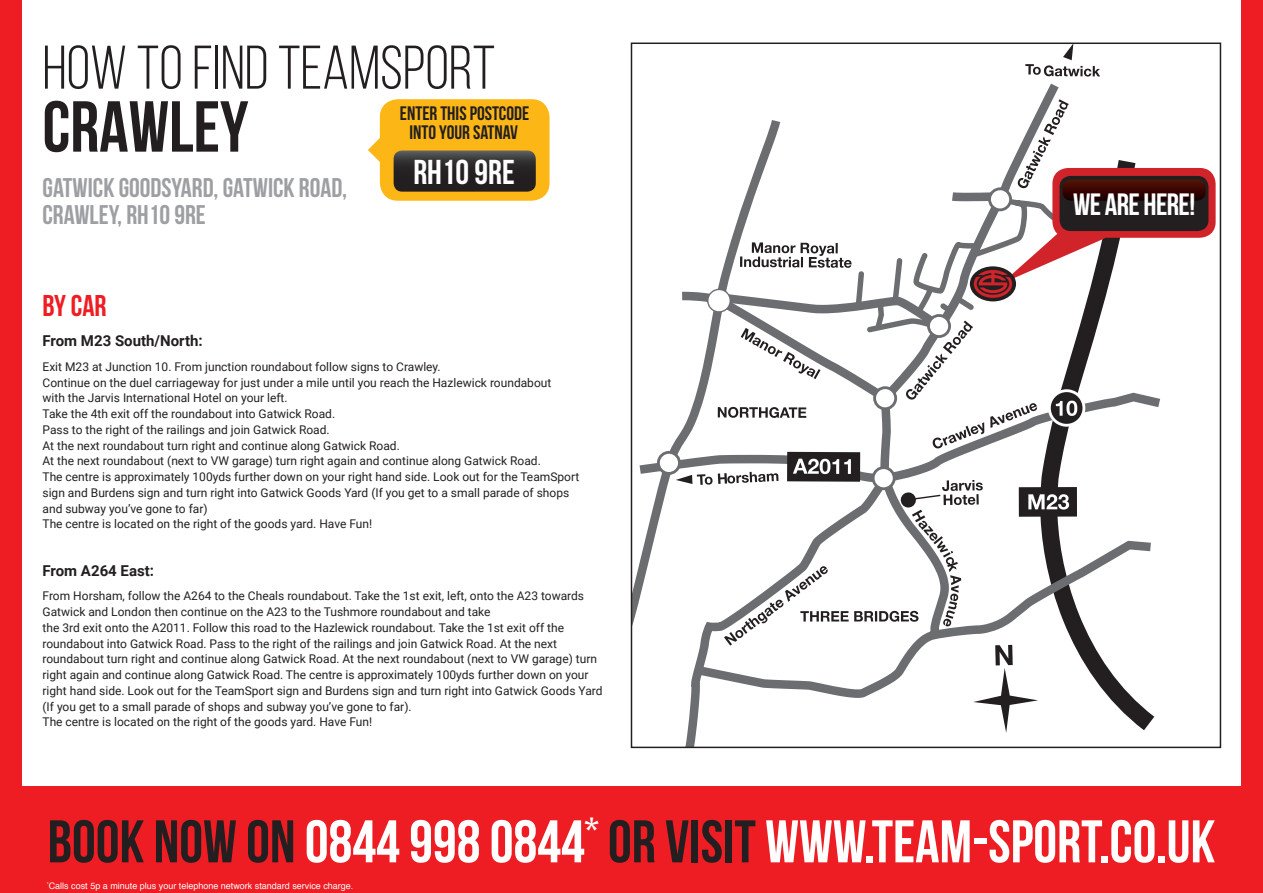
<style>
.page{position:relative;width:1263px;height:893px;background:#fff}
.page>*{position:absolute;margin:0;border:0;box-sizing:border-box;transform-origin:0 0}
.t1{font:700 72px "Bebas Neue";color:#231f20}
.t2{font:61.5px "Bebas Neue";color:#231f20}
.t3{font:60px "Bebas Neue";color:#fff}
.t4{font:700 34.5px "Bebas Neue";color:#fff}
.t5{font:700 30.75px "Bebas Neue";letter-spacing:-.02em;color:#fff}
.t6{font:30px "Bebas Neue";color:#ee1d23}
.t7{font:700 27px/27px "Bebas Neue";color:#9d9fa2}
.t8{font:19.5px/19.5px "Bebas Neue";color:#231f20;text-align:center}
.t9{font:700 15px "Roboto";color:#231f20}
.t10{font:12px/15.8px "Roboto";color:#231f20}
.t11{font:9px "Helvetica";color:#fff}
.s1{color:#231f20}
</style>
<div class="page">
<svg style="left:634px;top:465px;width:23px;height:155px"></svg>
<svg style="left:1025px;top:46px;width:75px;height:31px"></svg>
<svg style="left:685px;top:396px;width:466px;height:349px"></svg>
<div style="left:1052px;top:168px;width:163px;height:70px;background:#d1232a;border-radius:16px"></div>
<div style="left:1059px;top:176px;width:149px;height:55px;background:#231f20;border-radius:11px"></div>
<img style="left:1117px;top:179px;width:88px;height:22px">
<svg style="left:657px;top:99px;width:460px;height:634px"></svg>
<div style="left:380px;top:99px;width:169px;height:102px;background:#fcb615;border-radius:18px"></div>
<svg style="left:368px;top:138px;width:168px;height:54px"></svg>
<div style="left:0;top:0;width:21px;height:893px;background:#ee1d23"></div>
<div style="left:1242px;top:0;width:21px;height:893px;background:#ee1d23"></div>
<div style="left:0;top:787px;width:1263px;height:106px;background:#ee1d23"></div>
<h2 class="t2" style="left:43px;top:35px;width:454px">HOW TO FIND TEAMSPORT</h2>
<h1 class="t1" style="left:43px;top:87px;width:207px">CRAWLEY</h1>
<h3 class="t7" style="left:43px;top:173px;width:306px">GATWICK GOODSYARD, GATWICK ROAD,<br>CRAWLEY, RH10 9RE</h3>
<h3 class="t8" style="left:400px;top:103px;width:131px">ENTER THIS POSTCODE<br>INTO YOUR SATNAV</h3>
<h3 class="t4" style="left:413px;top:153px;width:103px">RH10 9RE</h3>
<h3 class="t6" style="left:43px;top:289px;width:66px">BY CAR</h3>
<p class="t9" style="left:43px;top:330px;width:162px">From M23 South/North:</p>
<p class="t10" style="left:43px;top:358px;width:538px">Exit M23 at Junction 10. From junction roundabout follow signs to Crawley.<br>Continue on the duel carriageway for just under a mile until you reach the Hazlewick roundabout<br>with the Jarvis International Hotel on your left.<br>Take the 4th exit off the roundabout into Gatwick Road.<br>Pass to the right of the railings and join Gatwick Road.<br>At the next roundabout turn right and continue along Gatwick Road.<br>At the next roundabout (next to VW garage) turn right again and continue along Gatwick Road.<br>The centre is approximately 100yds further down on your right hand side. Look out for the TeamSport sign and Burdens sign and turn right into Gatwick Goods Yard (If you get to a small parade of shops and subway you’ve gone to far)<br>The centre is located on the right of the goods yard. Have Fun!</p>
<p class="t9" style="left:43px;top:560px;width:113px">From A264 East:</p>
<p class="t10" style="left:43px;top:588px;width:561px">From Horsham, follow the A264 to the Cheals roundabout. Take the 1st exit, left, onto the A23 towards Gatwick and London then continue on the A23 to the Tushmore roundabout and take<br>the 3rd exit onto the A2011. Follow this road to the Hazlewick roundabout. Take the 1st exit off the roundabout into Gatwick Road. Pass to the right of the railings and join Gatwick Road. At the next roundabout turn right and continue along Gatwick Road. At the next roundabout (next to VW garage) turn right again and continue along Gatwick Road. The centre is approximately 100yds further down on your right hand side. Look out for the TeamSport sign and Burdens sign and turn right into Gatwick Goods Yard (If you get to a small parade of shops and subway you’ve gone to far).<br>The centre is located on the right of the goods yard. Have Fun!</p>
<h3 class="t5" style="left:1073px;top:188px;width:124px">WE ARE HERE!</h3>
<h3 class="t3" style="left:48px;top:809px;width:1169px"><span class="s1">BOOK NOW ON</span> 0844 998 0844<sup>*</sup> <span class="s1">OR VISIT</span> WWW.TEAM-SPORT.CO.UK</h3>
<p class="t11" style="left:47px;top:879px;width:308px"><sup>*</sup>Calls cost 5p a minute plus your telephone network standard service charge.</p>
</div>
